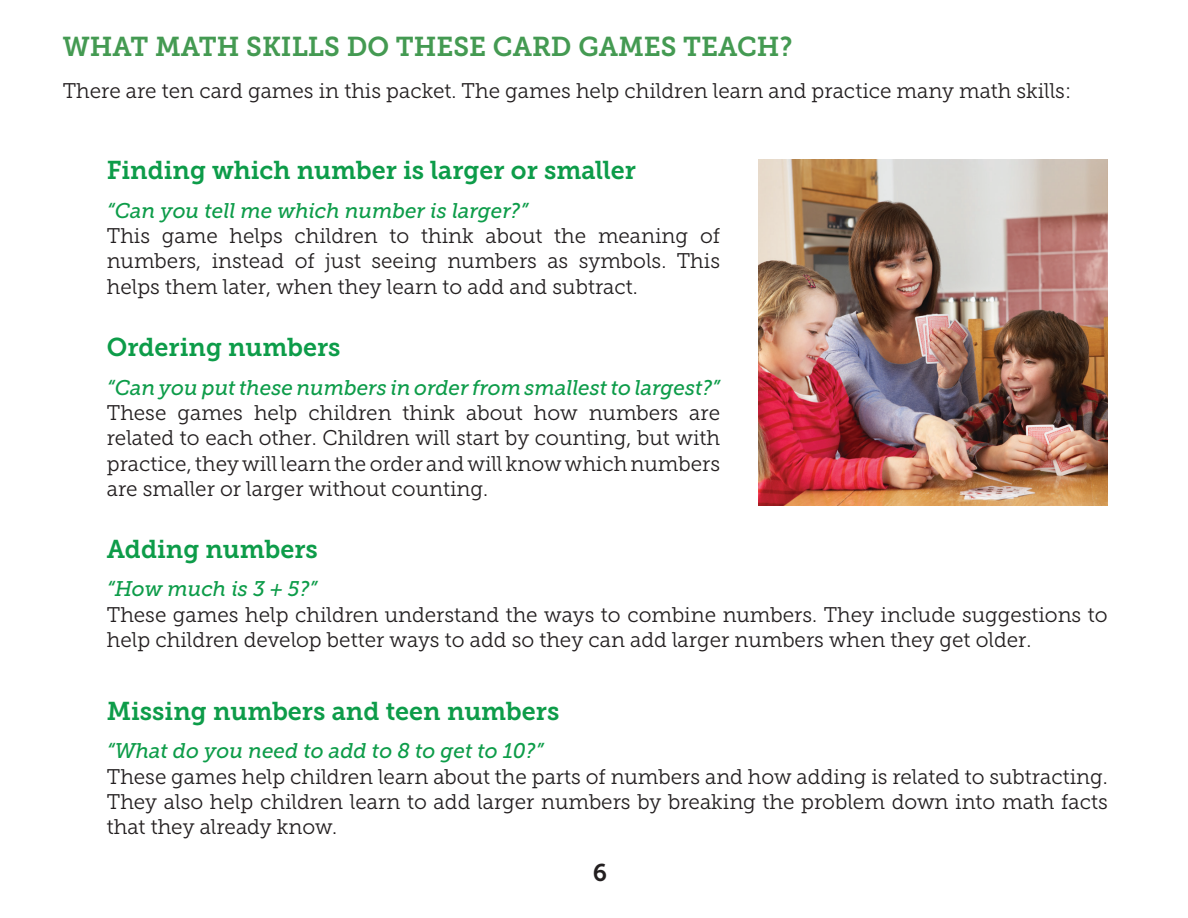
<style>
.page{position:relative;width:1188px;height:918px;background:#fff}
.page>*{position:absolute;margin:0;border:0;box-sizing:border-box;transform-origin:0 0}
.t1{font:27.15px "Museo Slab 700";color:#449a52}
.t2{font:25.65px "Museo Slab 700";color:#0d9c49}
.t3{font:24.15px "Museo Slab 700";color:#231f20}
.t4{font:21.15px/25.3px "Museo Slab 300";color:#231f20;text-align:justify}
.t5{font:italic 21.15px "Museo Slab 500";color:#0d9c49}
</style>
<div class="page">
<img style="left:758px;top:160px;width:350px;height:346px">
<p class="t1" style="left:63px;top:32px;width:731px">WHAT MATH SKILLS DO THESE CARD GAMES TEACH?</p>
<p class="t4" style="left:63px;top:78px;width:1010px">There are ten card games in this packet. The games help children learn and practice many math skills:</p>
<p class="t2" style="left:107px;top:156px;width:531px">Finding which number is larger or smaller</p>
<p class="t5" style="left:107px;top:199px;width:423px">“Can you tell me which number is larger?”</p>
<p class="t4" style="left:107px;top:223px;width:615px">This game helps children to think about the meaning of numbers, instead of just seeing numbers as symbols. This helps them later, when they learn to add and subtract.</p>
<p class="t2" style="left:107px;top:333px;width:235px">Ordering numbers</p>
<p class="t5" style="left:107px;top:376px;width:615px">“Can you put these numbers in order from smallest to largest?”</p>
<p class="t4" style="left:107px;top:400px;width:615px">These games help children think about how numbers are related to each other. Children will start by counting, but with practice, they will learn the order and will know which numbers are smaller or larger without counting.</p>
<p class="t2" style="left:107px;top:534px;width:213px">Adding numbers</p>
<p class="t5" style="left:107px;top:577px;width:212px">“How much is 3 + 5?”</p>
<p class="t4" style="left:107px;top:602px;width:1002px">These games help children understand the ways to combine numbers. They include suggestions to help children develop better ways to add so they can add larger numbers when they get older.</p>
<p class="t2" style="left:107px;top:696px;width:454px">Missing numbers and teen numbers</p>
<p class="t5" style="left:107px;top:739px;width:438px">“What do you need to add to 8 to get to 10?”</p>
<p class="t4" style="left:107px;top:764px;width:1002px">These games help children learn about the parts of numbers and how adding is related to subtracting.<br>They also help children learn to add larger numbers by breaking the problem down into math facts that they already know.</p>
<p class="t3" style="left:593px;top:859px;width:16px">6</p>
</div>
